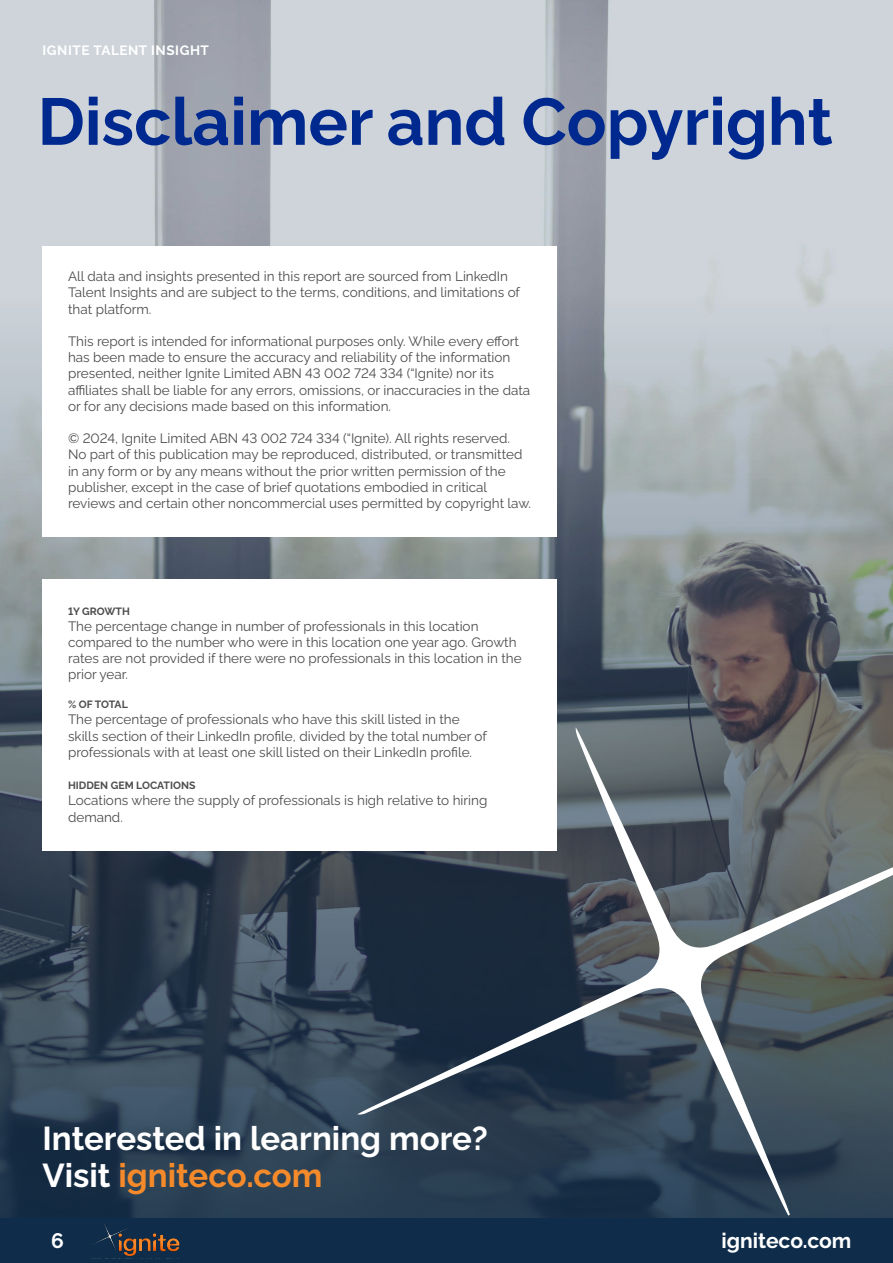
<style>
.page{position:relative;width:893px;height:1263px;background:#fff}
.page>*{position:absolute;margin:0;border:0;box-sizing:border-box;transform-origin:0 0}
.t1{font:700 66px "Raleway";color:#00298f}
.t2{font:700 33px/36px "Raleway";color:#fff}
.t3{font:700 21px "Raleway";color:#fff}
.t4{font:13.5px/16.2px "Raleway";color:#4b4c4d}
.t5{font:700 13.5px "Raleway";letter-spacing:.04em;color:#fff}
.t6{font:700 10.5px "Raleway";color:#4b4c4d}
.s1{color:#f58a2b}
</style>
<div class="page">
<div style="left:0;top:1218px;width:893px;height:45px;background:#0f2d4a"></div>
<img style="left:92px;top:1223px;width:88px;height:33px">
<img style="left:0;top:0;width:893px;height:1218px">
<div style="left:43px;top:246px;width:514px;height:291px;background:#fff"></div>
<div style="left:43px;top:579px;width:514px;height:272px;background:#fff"></div>
<svg style="left:357px;top:727px;width:536px;height:488px;background:#58646e"></svg>
<p class="t5" style="left:43px;top:40px;width:168px">IGNITE TALENT INSIGHT</p>
<p class="t1" style="left:38px;top:70px;width:797px">Disclaimer and Copyright</p>
<p class="t4" style="left:68px;top:267px;width:454px">All data and insights presented in this report are sourced from LinkedIn<br>Talent Insights and are subject to the terms, conditions, and limitations of that platform.</p>
<p class="t4" style="left:68px;top:332px;width:464px">This report is intended for informational purposes only. While every effort has been made to ensure the accuracy and reliability of the information presented, neither Ignite Limited ABN 43 002 724 334 (“Ignite) nor its affiliates shall be liable for any errors, omissions, or inaccuracies in the data or for any decisions made based on this information.</p>
<p class="t4" style="left:68px;top:429px;width:464px">© 2024, Ignite Limited ABN 43 002 724 334 (“Ignite). All rights reserved.<br>No part of this publication may be reproduced, distributed, or transmitted in any form or by any means without the prior written permission of the publisher, except in the case of brief quotations embodied in critical reviews and certain other noncommercial uses permitted by copyright law.</p>
<p class="t6" style="left:68px;top:603px;width:63px">1Y GROWTH</p>
<p class="t4" style="left:68px;top:616px;width:455px">The percentage change in number of professionals in this location compared to the number who were in this location one year ago. Growth rates are not provided if there were no professionals in this location in the prior year.</p>
<p class="t6" style="left:68px;top:696px;width:61px">% OF TOTAL</p>
<p class="t4" style="left:68px;top:710px;width:420px">The percentage of professionals who have this skill listed in the skills section of their LinkedIn profile, divided by the total number of professionals with at least one skill listed on their LinkedIn profile.</p>
<p class="t6" style="left:68px;top:777px;width:129px">HIDDEN GEM LOCATIONS</p>
<p class="t4" style="left:68px;top:791px;width:421px">Locations where the supply of professionals is high relative to hiring demand.</p>
<p class="t2" style="left:43px;top:1118px;width:447px">Interested in learning more?<br>Visit <span class="s1">igniteco.com</span></p>
<h3 class="t3" style="left:51px;top:1224px;width:14px">6</h3>
<h3 class="t3" style="left:721px;top:1224px;width:131px">igniteco.com</h3>
</div>
